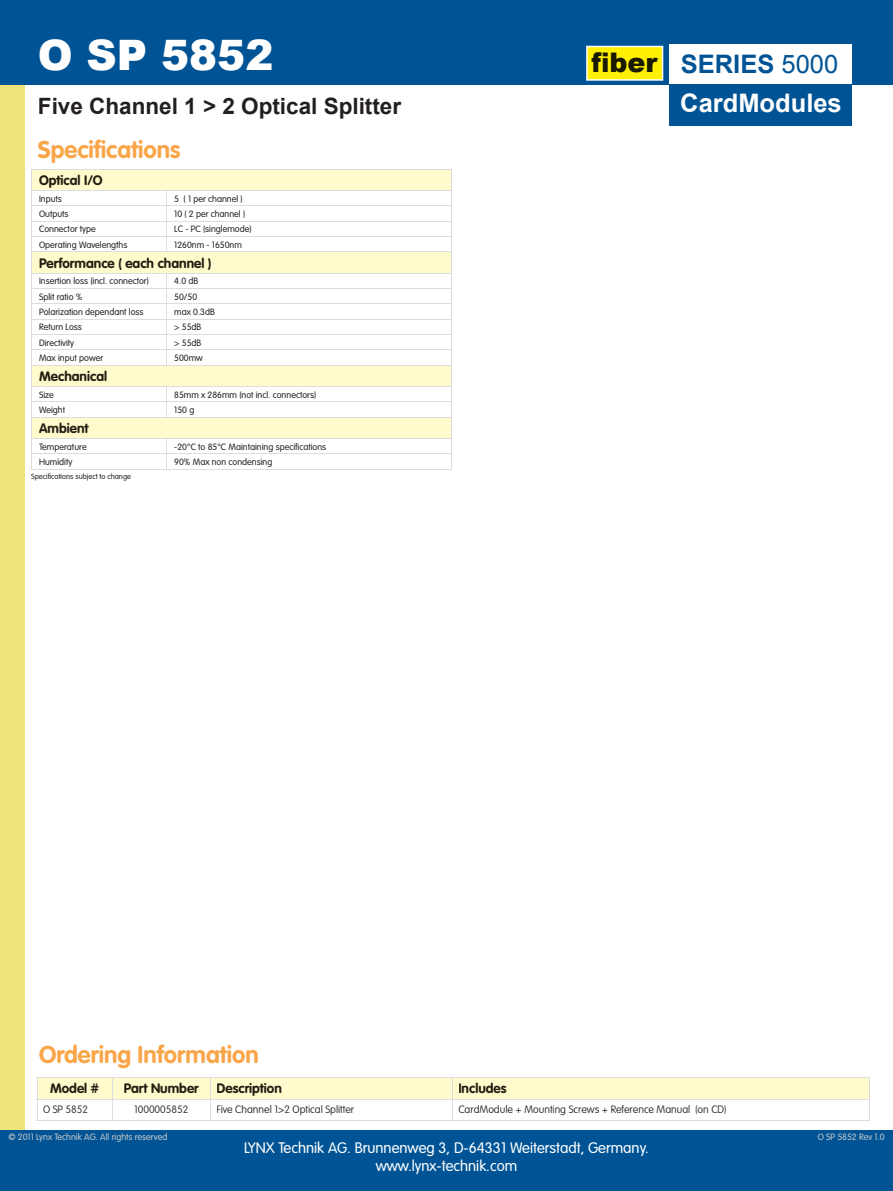
<style>
.page{position:relative;width:893px;height:1191px;background:#fff}
.page>*{position:absolute;margin:0;border:0;box-sizing:border-box;transform-origin:0 0}
.t1{font:900 42px "Arial";color:#fff}
.t2{font:900 27px "Arial";color:#191a00}
.t3{font:700 25.5px/39.2px "Arial";color:#fff}
.t4{font:700 24px "VAG Rounded";color:#f9a64a}
.t5{font:700 22.5px "Arial";color:#231f20}
.t6{font:300 15px/18px "VAG Rounded";color:#fff;text-align:center}
.t7{font:700 13.5px "VAG Rounded";color:#211d11}
.t8{font:100 10.5px "VAG Rounded";color:#231f20}
.t9{font:300 9px "VAG Rounded";color:#231f20}
.t10{font:300 9px "VAG Rounded";color:#c7c8ca}
.t11{font:300 7.5px "VAG Rounded";color:#231f20}
.s1{color:#005495}
.s2{font-weight:400;color:#005495}
</style>
<div class="page">
<div style="left:0;top:81px;width:24px;height:1054px;background:#efe47a"></div>
<svg style="left:37px;top:1077px;width:833px;height:43px"></svg>
<hr style="left:37px;top:1120px;width:75px;height:1px;background:#dcdddf">
<hr style="left:112px;top:1120px;width:98px;height:1px;background:#dcdddf">
<hr style="left:210px;top:1120px;width:242px;height:1px;background:#dcdddf">
<hr style="left:452px;top:1120px;width:418px;height:1px;background:#dcdddf">
<div style="left:50px;top:1083px;width:49px;height:10px;background:#fffbcc"></div>
<div style="left:124px;top:1083px;width:75px;height:10px;background:#fffbcc"></div>
<div style="left:217px;top:1083px;width:64px;height:13px;background:#fffbcc"></div>
<div style="left:459px;top:1083px;width:47px;height:10px;background:#fffbcc"></div>
<svg style="left:32px;top:170px;width:419px;height:268px"></svg>
<hr style="left:31px;top:169px;width:135px;height:1px;background:#dcdddf">
<hr style="left:166px;top:169px;width:285px;height:1px;background:#dcdddf">
<hr style="left:31px;top:190px;width:135px;height:1px;background:#dcdddf">
<hr style="left:166px;top:190px;width:285px;height:1px;background:#dcdddf">
<hr style="left:31px;top:206px;width:135px;height:1px;background:#dcdddf">
<hr style="left:166px;top:206px;width:285px;height:1px;background:#dcdddf">
<hr style="left:31px;top:221px;width:135px;height:1px;background:#dcdddf">
<hr style="left:166px;top:221px;width:285px;height:1px;background:#dcdddf">
<hr style="left:31px;top:236px;width:135px;height:1px;background:#dcdddf">
<hr style="left:166px;top:236px;width:285px;height:1px;background:#dcdddf">
<svg style="left:166px;top:191px;width:1px;height:61px"></svg>
<hr style="left:31px;top:252px;width:135px;height:1px;background:#dcdddf">
<hr style="left:166px;top:252px;width:285px;height:1px;background:#dcdddf">
<hr style="left:31px;top:273px;width:135px;height:1px;background:#dcdddf">
<hr style="left:166px;top:273px;width:285px;height:1px;background:#dcdddf">
<hr style="left:31px;top:288px;width:135px;height:1px;background:#dcdddf">
<hr style="left:166px;top:288px;width:285px;height:1px;background:#dcdddf">
<hr style="left:31px;top:304px;width:135px;height:1px;background:#dcdddf">
<hr style="left:166px;top:304px;width:285px;height:1px;background:#dcdddf">
<hr style="left:31px;top:319px;width:135px;height:1px;background:#dcdddf">
<hr style="left:166px;top:319px;width:285px;height:1px;background:#dcdddf">
<hr style="left:31px;top:334px;width:135px;height:1px;background:#dcdddf">
<hr style="left:166px;top:334px;width:285px;height:1px;background:#dcdddf">
<hr style="left:31px;top:350px;width:135px;height:1px;background:#dcdddf">
<hr style="left:166px;top:350px;width:285px;height:1px;background:#dcdddf">
<svg style="left:166px;top:274px;width:1px;height:91px"></svg>
<hr style="left:31px;top:365px;width:135px;height:1px;background:#dcdddf">
<hr style="left:166px;top:365px;width:285px;height:1px;background:#dcdddf">
<hr style="left:31px;top:386px;width:135px;height:1px;background:#dcdddf">
<hr style="left:166px;top:386px;width:285px;height:1px;background:#dcdddf">
<hr style="left:31px;top:402px;width:135px;height:1px;background:#dcdddf">
<hr style="left:166px;top:402px;width:285px;height:1px;background:#dcdddf">
<svg style="left:166px;top:387px;width:1px;height:30px"></svg>
<hr style="left:31px;top:417px;width:135px;height:1px;background:#dcdddf">
<hr style="left:166px;top:417px;width:285px;height:1px;background:#dcdddf">
<hr style="left:31px;top:438px;width:135px;height:1px;background:#dcdddf">
<hr style="left:166px;top:438px;width:285px;height:1px;background:#dcdddf">
<hr style="left:31px;top:453px;width:135px;height:1px;background:#dcdddf">
<svg style="left:31px;top:170px;width:1px;height:299px"></svg>
<hr style="left:166px;top:453px;width:285px;height:1px;background:#dcdddf">
<svg style="left:166px;top:439px;width:1px;height:30px"></svg>
<svg style="left:451px;top:169px;width:1px;height:300px"></svg>
<hr style="left:31px;top:469px;width:135px;height:1px;background:#dcdddf">
<hr style="left:166px;top:469px;width:285px;height:1px;background:#dcdddf">
<div style="left:39px;top:175px;width:63px;height:13px;background:#fffbcc"></div>
<div style="left:40px;top:257px;width:171px;height:13px;background:#fffbcc"></div>
<div style="left:39px;top:370px;width:68px;height:11px;background:#fffbcc"></div>
<div style="left:39px;top:422px;width:50px;height:11px;background:#fffbcc"></div>
<div style="left:0;top:0;width:893px;height:84px;background:#005495"></div>
<div style="left:670px;top:44px;width:182px;height:40px;background:#fff"></div>
<div style="left:670px;top:84px;width:182px;height:41px;background:#005495"></div>
<div style="left:0;top:1130px;width:893px;height:61px;background:#005495"></div>
<svg style="left:586px;top:46px;width:77px;height:35px"></svg>
<div style="left:592px;top:52px;width:66px;height:20px;background:#fff101"></div>
<h1 class="t1" style="left:38px;top:24px;width:237px">O SP 5852</h1>
<h3 class="t5" style="left:38px;top:91px;width:365px">Five Channel 1 &gt; 2 Optical Splitter</h3>
<h3 class="t4" style="left:38px;top:136px;width:144px">Specifications</h3>
<h3 class="t7" style="left:39px;top:172px;width:65px">Optical I/O</h3>
<p class="t9" style="left:39px;top:193px;width:24px">Inputs</p>
<p class="t9" style="left:174px;top:193px;width:70px">5 ( 1 per channel )</p>
<p class="t9" style="left:39px;top:209px;width:31px">Outputs</p>
<p class="t9" style="left:174px;top:209px;width:72px">10 ( 2 per channel )</p>
<p class="t9" style="left:39px;top:224px;width:58px">Connector type</p>
<p class="t9" style="left:174px;top:224px;width:79px">LC - PC (singlemode)</p>
<p class="t9" style="left:39px;top:239px;width:90px">Operating Wavelengths</p>
<p class="t9" style="left:174px;top:239px;width:69px">1260nm - 1650nm</p>
<h3 class="t7" style="left:39px;top:255px;width:174px">Performance ( each channel )</h3>
<p class="t9" style="left:39px;top:276px;width:111px">Insertion loss (incl. connector)</p>
<p class="t9" style="left:174px;top:276px;width:25px">4.0 dB</p>
<p class="t9" style="left:39px;top:291px;width:45px">Split ratio %</p>
<p class="t9" style="left:174px;top:291px;width:24px">50/50</p>
<p class="t9" style="left:39px;top:307px;width:106px">Polarization dependant loss</p>
<p class="t9" style="left:174px;top:307px;width:42px">max 0.3dB</p>
<p class="t9" style="left:39px;top:322px;width:44px">Return Loss</p>
<p class="t9" style="left:174px;top:322px;width:29px">&gt; 55dB</p>
<p class="t9" style="left:39px;top:337px;width:37px">Directivity</p>
<p class="t9" style="left:174px;top:337px;width:29px">&gt; 55dB</p>
<p class="t9" style="left:39px;top:353px;width:66px">Max input power</p>
<p class="t9" style="left:174px;top:353px;width:30px">500mw</p>
<h3 class="t7" style="left:39px;top:368px;width:69px">Mechanical</h3>
<p class="t9" style="left:39px;top:389px;width:16px">Size</p>
<p class="t9" style="left:174px;top:389px;width:143px">85mm x 286mm (not incl. connectors)</p>
<p class="t9" style="left:39px;top:404px;width:28px">Weight</p>
<p class="t9" style="left:174px;top:404px;width:22px">150 g</p>
<h3 class="t7" style="left:39px;top:420px;width:51px">Ambient</h3>
<p class="t9" style="left:39px;top:441px;width:49px">Temperature</p>
<p class="t9" style="left:174px;top:441px;width:153px">-20°C to 85°C Maintaining specifications</p>
<p class="t9" style="left:39px;top:456px;width:35px">Humidity</p>
<p class="t9" style="left:174px;top:456px;width:100px">90% Max non condensing</p>
<p class="t11" style="left:31px;top:472px;width:101px">Specifications subject to change</p>
<h2 class="t2" style="left:591px;top:43px;width:67px">fiber</h2>
<h3 class="t3" style="left:680px;top:46px;width:163px"><span class="s1">SERIES</span> <span class="s2">5000<br></span>CardModules</h3>
<h3 class="t4" style="left:39px;top:1041px;width:221px">Ordering Information</h3>
<h3 class="t7" style="left:50px;top:1080px;width:50px">Model #</h3>
<h3 class="t7" style="left:124px;top:1080px;width:77px">Part Number</h3>
<h3 class="t7" style="left:216px;top:1080px;width:67px">Description</h3>
<h3 class="t7" style="left:458px;top:1080px;width:50px">Includes</h3>
<p class="t8" style="left:43px;top:1103px;width:47px">O SP 5852</p>
<p class="t8" style="left:134px;top:1103px;width:56px">1000005852</p>
<p class="t8" style="left:216px;top:1103px;width:139px">Five Channel 1&gt;2 Optical Splitter</p>
<p class="t8" style="left:458px;top:1103px;width:269px">CardModule + Mounting Screws + Reference Manual (on CD)</p>
<p class="t10" style="left:9px;top:1132px;width:160px">© 2011 Lynx Technik AG. All rights reserved</p>
<p class="t10" style="left:818px;top:1131px;width:68px">O SP 5852 Rev 1.0</p>
<h3 class="t6" style="left:244px;top:1139px;width:406px">LYNX Technik AG. Brunnenweg 3, D-64331 Weiterstadt, Germany. www.lynx-technik.com</h3>
</div>
